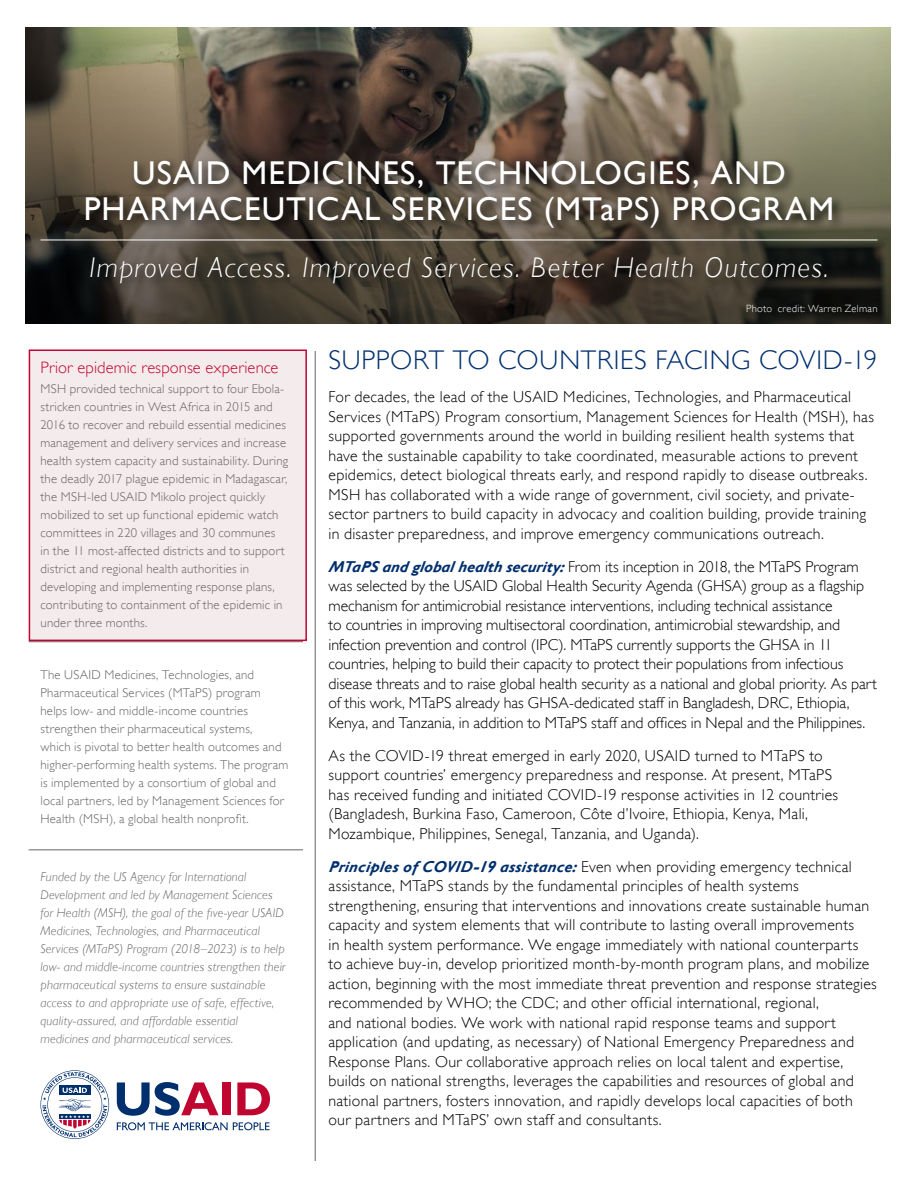
<style>
.page{position:relative;width:918px;height:1188px;background:#fff}
.page>*{position:absolute;margin:0;border:0;box-sizing:border-box;transform-origin:0 0}
.t1{font:33px/36px "Gill Sans";letter-spacing:.035em;color:#fff;text-align:center}
.t2{font:italic 300 28.5px "Gill Sans";letter-spacing:.05em;color:#fff}
.t3{font:300 27px "Gill Sans";letter-spacing:.03em;color:#002f6e}
.t4{font:300 16.5px "Gill Sans";letter-spacing:.01em;color:#c00630}
.t5{font:300 15.75px/19.5px "Gill Sans";letter-spacing:.02em;color:#000}
.t6{font:300 15.75px/19.5px "Gill Sans";color:#000}
.t7{font:300 12.75px/18px "Gill Sans";letter-spacing:.02em;color:#686463}
.t8{font:italic 300 12.75px/18px "Gill Sans";letter-spacing:.015em;color:#686463}
.t9{font:300 10.5px "Gill Sans";letter-spacing:.025em;color:#fff}
.s1{font-weight:700;font-style:italic;color:#002f6e}
</style>
<div class="page">
<svg style="left:26px;top:28px;width:865px;height:296px;background:#675f4f"></svg>
<hr style="left:315px;top:351px;width:1px;height:810px;background:#686463">
<svg style="left:117px;top:1122px;width:153px;height:8px"></svg>
<svg style="left:117px;top:1082px;width:102px;height:34px"></svg>
<div style="left:222px;top:1082px;width:8px;height:33px;background:#c00630"></div>
<svg style="left:237px;top:1082px;width:33px;height:33px"></svg>
<svg style="left:40px;top:1070px;width:69px;height:69px"></svg>
<hr style="left:29px;top:850px;width:274px;height:1px;background:#686463">
<hr style="left:29px;top:641px;width:274px;height:1px;background:#686463">
<div style="left:29px;top:350px;width:278px;height:291px;background:#f4ebec;border:2px solid #c00630"></div>
<div style="left:39px;top:157px;width:849px;height:138px;background:#000;opacity:.75"></div>
<hr style="left:40px;top:240px;width:838px;height:1px;background:#fff">
<h1 class="t1" style="left:84px;top:155px;width:752px">USAID MEDICINES, TECHNOLOGIES, AND<br>PHARMACEUTICAL SERVICES (MTaPS) PROGRAM</h1>
<h2 class="t2" style="left:89px;top:250px;width:741px">Improved Access. Improved Services. Better Health Outcomes.</h2>
<p class="t4" style="left:40px;top:358px;width:240px">Prior epidemic response experience</p>
<p class="t7" style="left:40px;top:380px;width:249px">MSH provided technical support to four Ebola&shy;stricken countries in West Africa in 2015 and 2016 to recover and rebuild essential medicines management and delivery services and increase health system capacity and sustainability. During the deadly 2017 plague epidemic in Madagascar, the MSH-led USAID Mikolo project quickly mobilized to set up functional epidemic watch committees in 220 villages and 30 communes<br>in the 11 most-affected districts and to support district and regional health authorities in developing and implementing response plans, contributing to containment of the epidemic in under three months.</p>
<p class="t7" style="left:40px;top:665px;width:249px">The USAID Medicines, Technologies, and Pharmaceutical Services (MTaPS) program helps low- and middle-income countries strengthen their pharmaceutical systems,<br>which is pivotal to better health outcomes and higher-performing health systems. The program is implemented by a consortium of global and local partners, led by Management Sciences for Health (MSH), a global health nonprofit.</p>
<p class="t8" style="left:40px;top:868px;width:247px">Funded by the US Agency for International Development and led by Management Sciences for Health (MSH), the goal of the five-year USAID Medicines, Technologies, and Pharmaceutical Services (MTaPS) Program (2018–2023) is to help low- and middle-income countries strengthen their pharmaceutical systems to ensure sustainable access to and appropriate use of safe, effective, quality-assured, and affordable essential medicines and pharmaceutical services.</p>
<p class="t9" style="left:746px;top:302px;width:133px">Photo credit: Warren Zelman</p>
<h3 class="t3" style="left:328px;top:345px;width:550px">SUPPORT TO COUNTRIES FACING COVID-19</h3>
<p class="t5" style="left:328px;top:387px;width:547px">For decades, the lead of the USAID Medicines, Technologies, and Pharmaceutical Services (MTaPS) Program consortium, Management Sciences for Health (MSH), has supported governments around the world in building resilient health systems that have the sustainable capability to take coordinated, measurable actions to prevent epidemics, detect biological threats early, and respond rapidly to disease outbreaks.<br>MSH has collaborated with a wide range of government, civil society, and private&shy;sector partners to build capacity in advocacy and coalition building, provide training in disaster preparedness, and improve emergency communications outreach.</p>
<p class="t6" style="left:328px;top:557px;width:550px"><span class="s1">MTaPSandglobalhealth security:</span>From its inception in 2018, the MTaPS Program was selected by the USAID Global Health Security Agenda (GHSA) group as a flagship mechanism for antimicrobial resistance interventions, including technical assistance<br>to countries in improving multisectoral coordination, antimicrobial stewardship, and infection prevention and control (IPC). MTaPS currently supports the GHSA in 11 countries, helping to build their capacity to protect their populations from infectious disease threats and to raise global health security as a national and global priority. As part of this work, MTaPS already has GHSA-dedicated staff in Bangladesh, DRC, Ethiopia, Kenya, and Tanzania, in addition to MTaPS staff and offices in Nepal and the Philippines.</p>
<p class="t5" style="left:328px;top:746px;width:511px">As the COVID-19 threat emerged in early 2020, USAID turned to MTaPS to support countries’ emergency preparedness and response. At present, MTaPS has received funding and initiated COVID-19 response activities in 12 countries (Bangladesh, Burkina Faso, Cameroon, Côte d’Ivoire, Ethiopia, Kenya, Mali, Mozambique, Philippines, Senegal, Tanzania, and Uganda).</p>
<p class="t5" style="left:328px;top:857px;width:550px"><span class="s1">Principlesof COVID-19 assistance:</span>Even when providing emergency technical assistance, MTaPS stands by the fundamental principles of health systems strengthening, ensuring that interventions and innovations create sustainable human capacity and system elements that will contribute to lasting overall improvements<br>in health system performance. We engage immediately with national counterparts<br>to achieve buy-in, develop prioritized month-by-month program plans, and mobilize action, beginning with the most immediate threat prevention and response strategies recommended by WHO; the CDC; and other official international, regional,<br>and national bodies. We work with national rapid response teams and support application (and updating, as necessary) of National Emergency Preparedness and Response Plans. Our collaborative approach relies on local talent and expertise, builds on national strengths, leverages the capabilities and resources of global and national partners, fosters innovation, and rapidly develops local capacities of both our partners and MTaPS’ own staff and consultants.</p>
</div>
